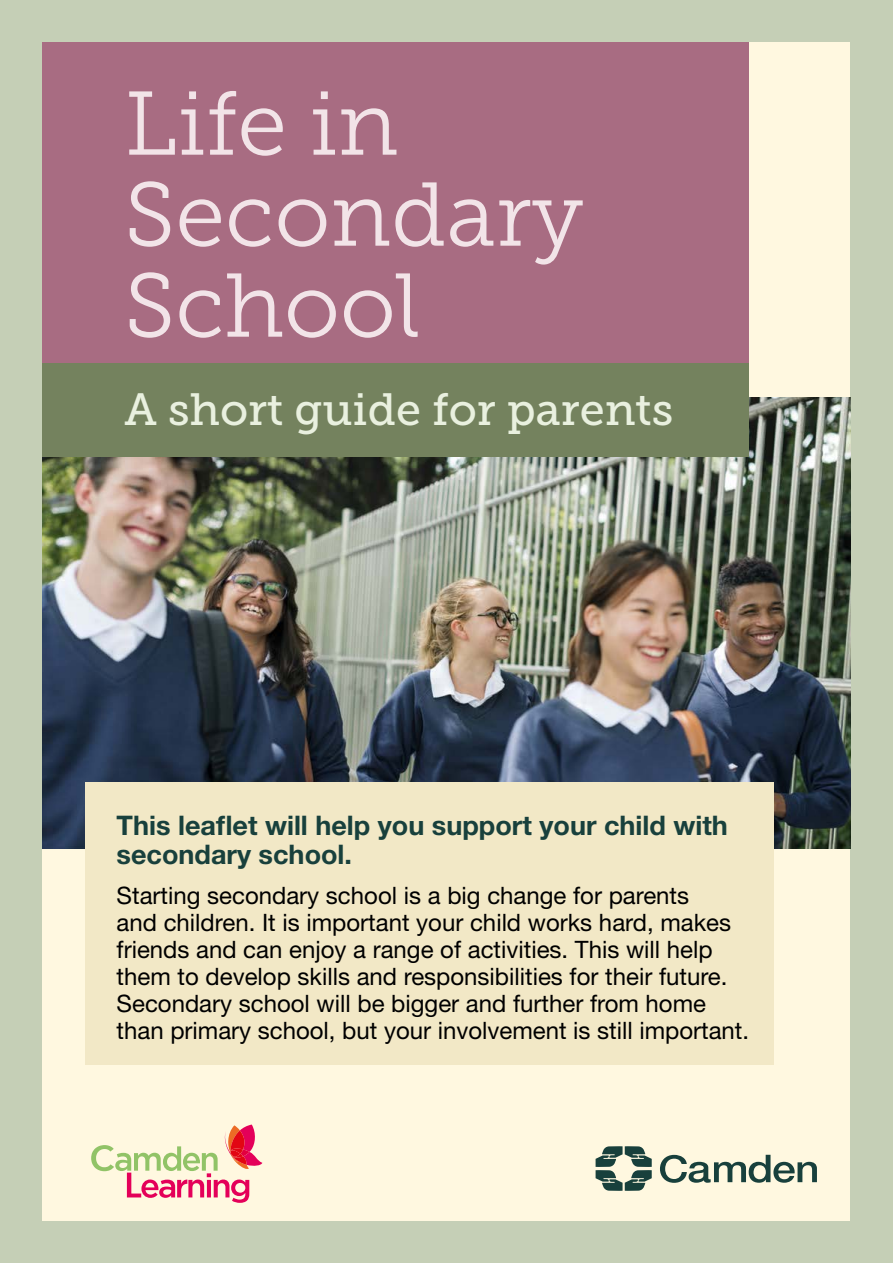
<style>
.page{position:relative;width:893px;height:1263px;background:#c5cfb6}
.page>*{position:absolute;margin:0;border:0;box-sizing:border-box;transform-origin:0 0}
.t1{font:90px/91.1px "Museo Slab 300";color:#f2e4e8}
.t2{font:45px "Museo Slab 500";color:#e9f0df}
.t3{font:700 27px/28.5px "Helvetica Neue";color:#18403c}
.t4{font:24px/27px "Helvetica Neue";color:#000}
</style>
<div class="page">
<div style="left:43px;top:43px;width:807px;height:1177px;background:#fff8e0"></div>
<img style="left:43px;top:398px;width:807px;height:450px">
<div style="left:43px;top:43px;width:706px;height:406px;background:#a86c82"></div>
<div style="left:43px;top:364px;width:706px;height:93px;background:#74825e"></div>
<svg style="left:660px;top:1155px;width:157px;height:28px"></svg>
<svg style="left:596px;top:1146px;width:56px;height:45px"></svg>
<svg style="left:91px;top:1124px;width:171px;height:79px"></svg>
<div style="left:85px;top:782px;width:688px;height:283px;background:#f2e8c6"></div>
<h1 class="t1" style="left:124px;top:79px;width:460px">Life in<br>Secondary<br>School</h1>
<h2 class="t2" style="left:124px;top:384px;width:550px">A short guide for parents</h2>
<p class="t3" style="left:117px;top:811px;width:613px">This leaflet will help you support your child with secondary school.</p>
<p class="t4" style="left:117px;top:881px;width:634px">Starting secondary school is a big change for parents<br>and children. It is important your child works hard, makes friends and can enjoy a range of activities. This will help them to develop skills and responsibilities for their future.<br>Secondary school will be bigger and further from home than primary school, but your involvement is still important.</p>
</div>
